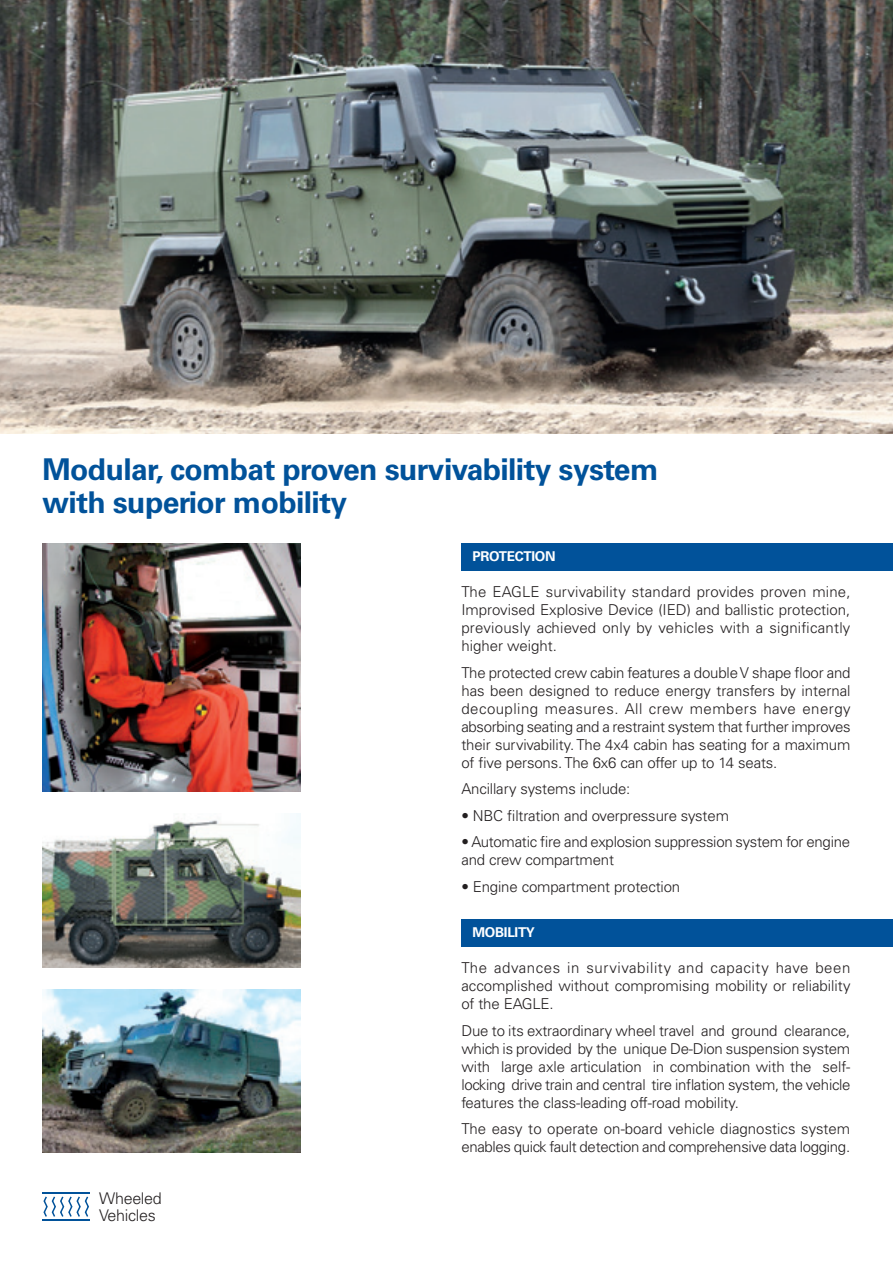
<style>
.page{position:relative;width:893px;height:1263px;background:#fff}
.page>*{position:absolute;margin:0;border:0;box-sizing:border-box;transform-origin:0 0}
.titulo_interior{font:700 30px/33px "Univers LT Std";letter-spacing:-.02em;color:#01529a}
.xx{font:300 16.05px "Univers LT Std";letter-spacing:-.02em;color:#231f20}
.cuerpo{font:300 15px/18px "Univers LT Std";letter-spacing:-.01em;color:#231f20;text-align:justify}
.titulo_interior_otro{font:700 13.5px "Univers LT Std";letter-spacing:-.02em;color:#fff}
</style>
<div class="page">
<img style="left:43px;top:543px;width:257px;height:248px">
<img style="left:43px;top:814px;width:257px;height:153px">
<img style="left:43px;top:990px;width:257px;height:162px">
<img style="left:0;top:0;width:893px;height:434px">
<div style="left:461px;top:543px;width:432px;height:28px;background:#01529a"></div>
<div style="left:461px;top:919px;width:432px;height:27px;background:#01529a"></div>
<svg style="left:43px;top:1196px;width:46px;height:21px"></svg>
<hr style="left:43px;top:1192px;width:47px;height:1px;background:#01529a">
<hr style="left:43px;top:1219px;width:47px;height:2px;background:#01529a">
<p class="titulo_interior" style="left:43px;top:453px;width:617px">Modular, combat proven survivability system with superior mobility</p>
<p class="titulo_interior_otro" style="left:472px;top:548px;width:85px">PROTECTION</p>
<p class="cuerpo" style="left:461px;top:583px;width:391px">The EAGLE survivability standard provides proven mine, Improvised Explosive Device (IED) and ballistic protection, previously achieved only by vehicles with a significantly higher weight.</p>
<p class="cuerpo" style="left:461px;top:663px;width:391px">The protected crew cabin features a double V shape floor and has been designed to reduce energy transfers by internal decoupling measures. All crew members have energy absorbing seating and a restraint system that further improves their survivability. The 4x4 cabin has seating for a maximum of five persons. The 6x6 can offer up to 14 seats.</p>
<p class="cuerpo" style="left:461px;top:780px;width:171px">Ancillary systems include:</p>
<p class="cuerpo" style="left:461px;top:806px;width:269px">• NBC filtration and overpressure system</p>
<p class="cuerpo" style="left:461px;top:833px;width:390px">• Automatic fire and explosion suppression system for engine and crew compartment</p>
<p class="cuerpo" style="left:461px;top:877px;width:220px">• Engine compartment protection</p>
<p class="titulo_interior_otro" style="left:472px;top:924px;width:64px">MOBILITY</p>
<p class="xx" style="left:99px;top:1188px;width:64px">Wheeled</p>
<p class="xx" style="left:99px;top:1205px;width:58px">Vehicles</p>
<p class="cuerpo" style="left:461px;top:959px;width:391px">The advances in survivability and capacity have been accomplished without compromising mobility or reliability of the EAGLE.</p>
<p class="cuerpo" style="left:461px;top:1021px;width:391px">Due to its extraordinary wheel travel and ground clearance, which is provided by the unique De-Dion suspension system with large axle articulation in combination with the self&shy;locking drive train and central tire inflation system, the vehicle features the class-leading off-road mobility.</p>
<p class="cuerpo" style="left:461px;top:1120px;width:390px">The easy to operate on-board vehicle diagnostics system enables quick fault detection and comprehensive data logging.</p>
</div>
